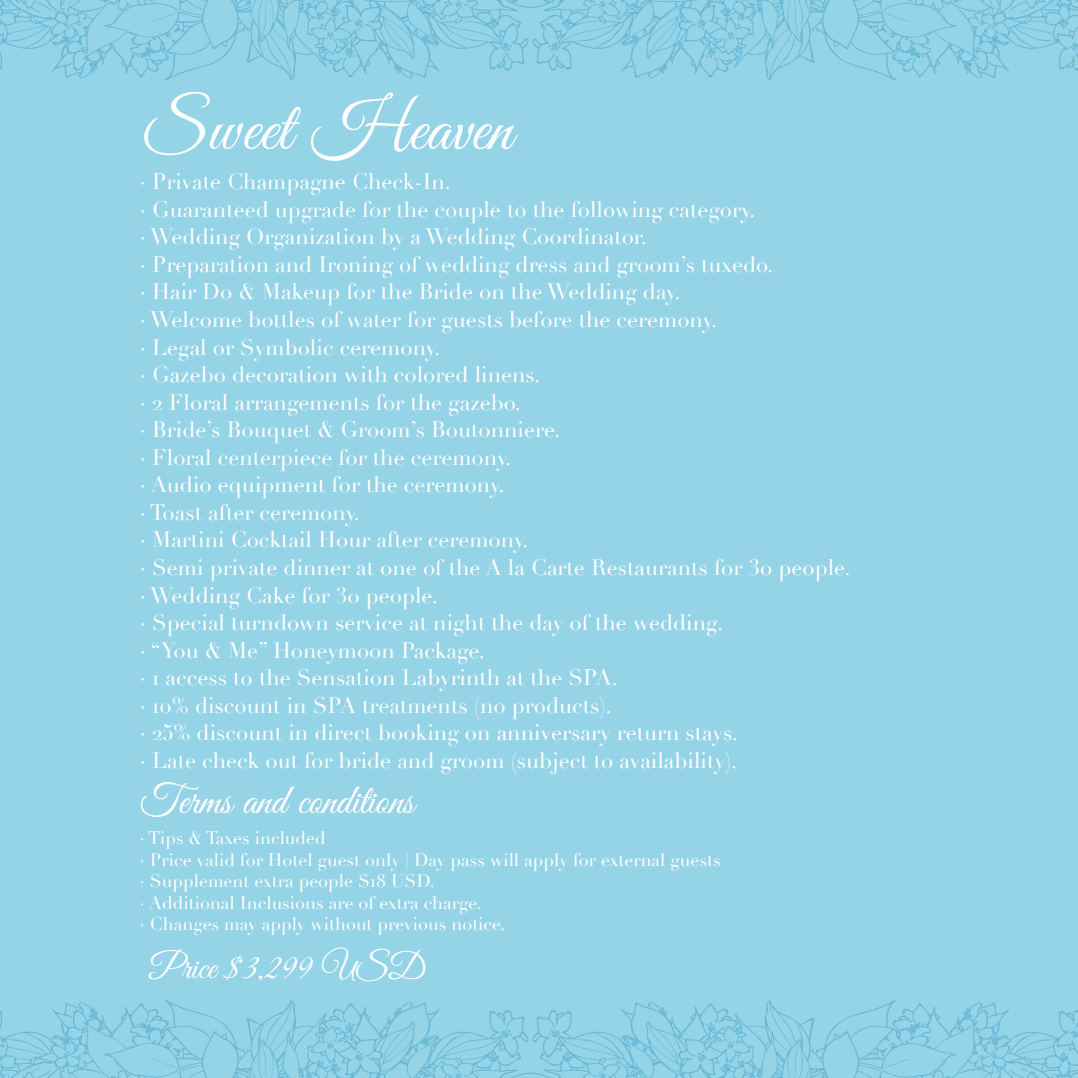
<style>
.page{position:relative;width:1078px;height:1078px;background:#fff}
.page>*{position:absolute;margin:0;border:0;box-sizing:border-box;transform-origin:0 0}
.t1{font:70px "Great Vibes";letter-spacing:.01em;color:#fff}
.t2{font:42px "Great Vibes";color:#fff}
.t3{font:36px "Great Vibes";color:#fff}
.t4{font:22px/27.6px "Didot";color:#fff}
.t5{font:18px/21.4px "Didot";color:#fff}
</style>
<div class="page">
<div style="left:0;top:0;width:1077px;height:1077px;background:#95d3e6"></div>
<svg style="left:0;top:0;width:1077px;height:80px"></svg>
<svg style="left:1069px;top:42px;width:8px;height:17px"></svg>
<svg style="left:974px;top:46px;width:6px;height:3px"></svg>
<svg style="left:961px;top:37px;width:4px;height:4px"></svg>
<svg style="left:990px;top:21px;width:5px;height:8px"></svg>
<svg style="left:888px;top:32px;width:3px;height:4px"></svg>
<svg style="left:884px;top:12px;width:26px;height:10px"></svg>
<svg style="left:598px;top:0;width:8px;height:10px"></svg>
<svg style="left:697px;top:18px;width:9px;height:12px"></svg>
<svg style="left:727px;top:31px;width:7px;height:9px"></svg>
<svg style="left:0;top:1000px;width:1077px;height:77px"></svg>
<svg style="left:80px;top:1030px;width:6px;height:3px"></svg>
<svg style="left:96px;top:1039px;width:3px;height:4px"></svg>
<svg style="left:65px;top:1050px;width:5px;height:9px"></svg>
<svg style="left:169px;top:1043px;width:3px;height:4px"></svg>
<svg style="left:150px;top:1058px;width:26px;height:10px"></svg>
<svg style="left:454px;top:1070px;width:8px;height:7px"></svg>
<svg style="left:354px;top:1050px;width:9px;height:11px"></svg>
<svg style="left:326px;top:1040px;width:7px;height:9px"></svg>
<h1 class="t1" style="left:144px;top:89px;width:370px">Sweet Heaven</h1>
<p class="t4" style="left:140px;top:168px;width:711px">· Private Champagne Check-In.<br>· Guaranteed upgrade for the couple to the following category.<br>· Wedding Organization by a Wedding Coordinator.<br>· Preparation and Ironing of wedding dress and groom’s tuxedo.<br>· Hair Do &amp; Makeup for the Bride on the Wedding day.<br>· Welcome bottles of water for guests before the ceremony.<br>· Legal or Symbolic ceremony.<br>· Gazebo decoration with colored linens.<br>· 2 Floral arrangements for the gazebo.<br>· Bride’s Bouquet &amp; Groom’s Boutonniere.<br>· Floral centerpiece for the ceremony.<br>· Audio equipment for the ceremony.<br>· Toast after ceremony.<br>· Martini Cocktail Hour after ceremony.<br>· Semi private dinner at one of the A la Carte Restaurants for 30 people. · Wedding Cake for 30 people.<br>· Special turndown service at night the day of the wedding.<br>· “You &amp; Me” Honeymoon Package.<br>· 1 access to the Sensation Labyrinth at the SPA.<br>· 10% discount in SPA treatments (no products).<br>· 25% discount in direct booking on anniversary return stays.<br>· Late check out for bride and groom (subject to availability).</p>
<h2 class="t2" style="left:140px;top:777px;width:276px">Terms and conditions</h2>
<p class="t5" style="left:140px;top:827px;width:582px">· Tips &amp; Taxes included<br>· Price valid for Hotel guest only | Day pass will apply for external guests · Supplement extra people $18 USD.<br>· Additional Inclusions are of extra charge.<br>· Changes may apply without previous notice.</p>
<h3 class="t3" style="left:149px;top:947px;width:277px">Price $3,299 USD</h3>
</div>
